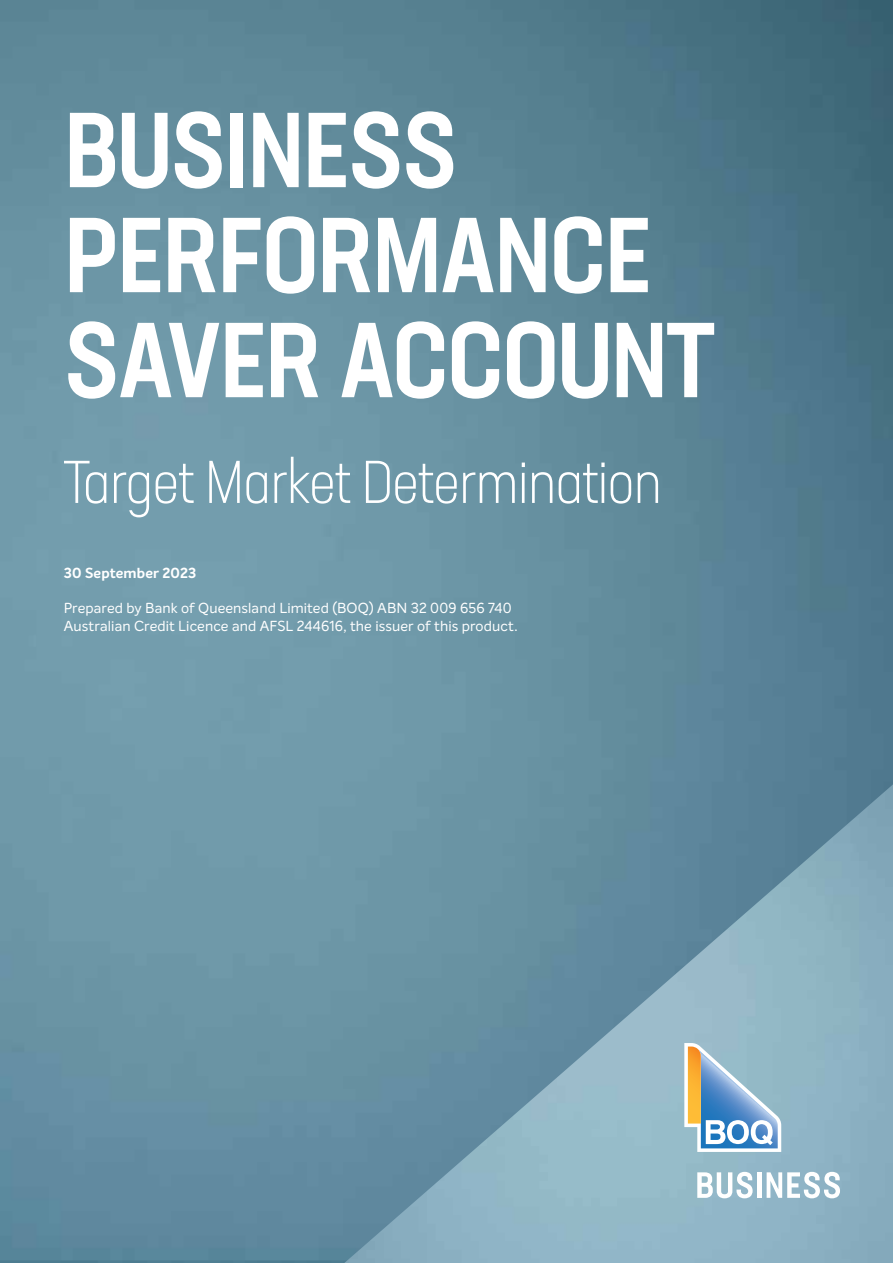
<style>
.page{position:relative;width:893px;height:1263px;background:#fff}
.page>*{position:absolute;margin:0;border:0;box-sizing:border-box;transform-origin:0 0}
.t1{font:500 condensed 105px/105px "Neusa Next Pro";letter-spacing:-.01em;color:#fff}
.t2{font:300 condensed 60px "Neusa Next Pro";letter-spacing:-.02em;color:#fff}
.t3{font:14.25px/18px "Intelo";letter-spacing:.01em;color:#fff}
.t4{font:700 14.25px "Intelo";letter-spacing:.01em;color:#fff}
</style>
<div class="page">
<img style="left:0;top:0;width:893px;height:1263px">
<img style="left:344px;top:784px;width:549px;height:479px">
<svg style="left:684px;top:1043px;width:97px;height:109px"></svg>
<svg style="left:697px;top:1172px;width:56px;height:26px"></svg>
<div style="left:757px;top:1172px;width:5px;height:26px;background:#fff"></div>
<svg style="left:767px;top:1172px;width:73px;height:26px"></svg>
<h1 class="t1" style="left:64px;top:96px;width:652px">BUSINESS<br>PERFORMANCE<br>SAVER ACCOUNT</h1>
<h2 class="t2" style="left:64px;top:445px;width:600px">Target Market Determination</h2>
<p class="t4" style="left:64px;top:564px;width:134px">30 September 2023</p>
<p class="t3" style="left:64px;top:599px;width:455px">Prepared by Bank of Queensland Limited (BOQ) ABN 32 009 656 740<br>Australian Credit Licence and AFSL 244616, the issuer of this product.</p>
</div>
